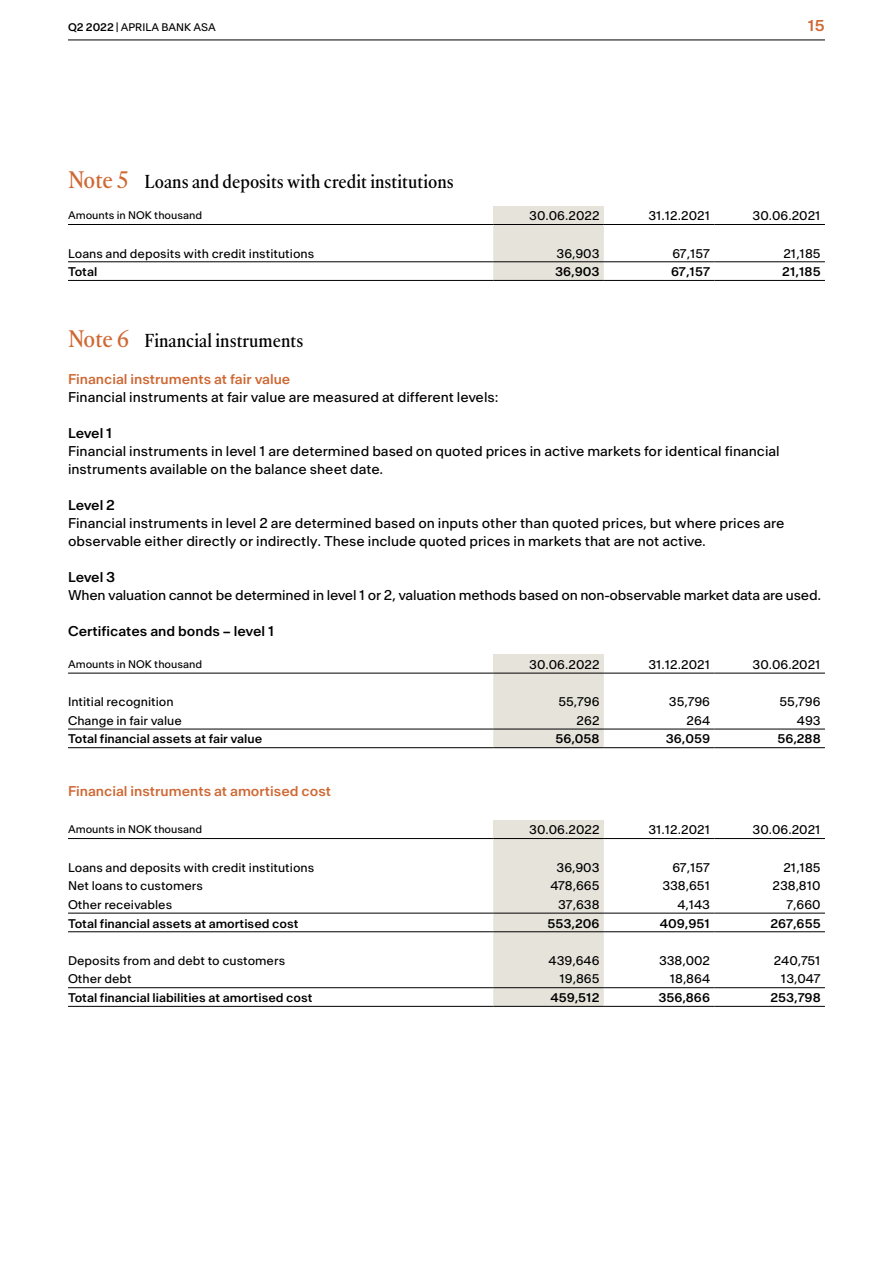
<style>
.page{position:relative;width:893px;height:1263px;background:#fff}
.page>*{position:absolute;margin:0;border:0;box-sizing:border-box;transform-origin:0 0}
.t1{font:500 condensed 16.5px "Atacama Beta";color:#000}
.t2{font:500 15px "Antarctica Beta";color:#cf6833}
.t3{font:13.5px/18px "Antarctica Beta";color:#000}
.t4{font:500 13.5px "Antarctica Beta";color:#cf6833}
.t5{font:500 13.5px "Antarctica Beta";color:#000}
.t6{font:12px "Antarctica Beta";color:#000}
.t7{font:500 12px "Antarctica Beta";color:#000}
.t8{font:10.5px "Antarctica Beta";color:#000}
.s1{font-weight:500}
.s2{font-size:21px;color:#cf6833}
</style>
<div class="page">
<hr style="left:68px;top:40px;width:757px;height:1px;background:#000">
<div style="left:493px;top:206px;width:111px;height:18px;background:#e6e3db"></div>
<div style="left:493px;top:225px;width:111px;height:55px;background:#e6e3db"></div>
<hr style="left:68px;top:261px;width:425px;height:1px;background:#000">
<hr style="left:493px;top:261px;width:111px;height:1px;background:#000">
<hr style="left:604px;top:261px;width:110px;height:1px;background:#000">
<hr style="left:714px;top:261px;width:111px;height:1px;background:#000">
<hr style="left:68px;top:280px;width:425px;height:1px;background:#000">
<hr style="left:493px;top:280px;width:111px;height:1px;background:#000">
<hr style="left:604px;top:280px;width:110px;height:1px;background:#000">
<hr style="left:714px;top:280px;width:111px;height:1px;background:#000">
<hr style="left:68px;top:224px;width:425px;height:1px;background:#000">
<hr style="left:493px;top:224px;width:111px;height:1px;background:#000">
<hr style="left:604px;top:224px;width:110px;height:1px;background:#000">
<hr style="left:714px;top:224px;width:111px;height:1px;background:#000">
<div style="left:493px;top:654px;width:111px;height:19px;background:#e6e3db"></div>
<div style="left:493px;top:674px;width:111px;height:73px;background:#e6e3db"></div>
<hr style="left:68px;top:729px;width:425px;height:1px;background:#000">
<hr style="left:493px;top:729px;width:111px;height:1px;background:#000">
<hr style="left:604px;top:729px;width:110px;height:1px;background:#000">
<hr style="left:714px;top:729px;width:111px;height:1px;background:#000">
<hr style="left:68px;top:747px;width:425px;height:1px;background:#000">
<hr style="left:493px;top:747px;width:111px;height:1px;background:#000">
<hr style="left:604px;top:747px;width:110px;height:1px;background:#000">
<hr style="left:714px;top:747px;width:111px;height:1px;background:#000">
<hr style="left:68px;top:673px;width:425px;height:1px;background:#000">
<hr style="left:493px;top:673px;width:111px;height:1px;background:#000">
<hr style="left:604px;top:673px;width:110px;height:1px;background:#000">
<hr style="left:714px;top:673px;width:111px;height:1px;background:#000">
<div style="left:493px;top:820px;width:111px;height:18px;background:#e6e3db"></div>
<div style="left:493px;top:839px;width:111px;height:167px;background:#e6e3db"></div>
<hr style="left:493px;top:913px;width:111px;height:1px;background:#000">
<hr style="left:493px;top:931px;width:111px;height:1px;background:#000">
<hr style="left:68px;top:987px;width:425px;height:1px;background:#000">
<hr style="left:493px;top:987px;width:111px;height:1px;background:#000">
<hr style="left:604px;top:987px;width:110px;height:1px;background:#000">
<hr style="left:714px;top:987px;width:111px;height:1px;background:#000">
<hr style="left:68px;top:1006px;width:425px;height:1px;background:#000">
<hr style="left:493px;top:1006px;width:111px;height:1px;background:#000">
<hr style="left:604px;top:1006px;width:110px;height:1px;background:#000">
<hr style="left:714px;top:1006px;width:111px;height:1px;background:#000">
<hr style="left:68px;top:913px;width:425px;height:1px;background:#000">
<hr style="left:604px;top:913px;width:110px;height:1px;background:#000">
<hr style="left:714px;top:913px;width:111px;height:1px;background:#000">
<hr style="left:68px;top:931px;width:425px;height:1px;background:#000">
<hr style="left:604px;top:931px;width:110px;height:1px;background:#000">
<hr style="left:714px;top:931px;width:111px;height:1px;background:#000">
<hr style="left:68px;top:838px;width:425px;height:1px;background:#000">
<hr style="left:493px;top:838px;width:111px;height:1px;background:#000">
<hr style="left:604px;top:838px;width:110px;height:1px;background:#000">
<hr style="left:714px;top:838px;width:111px;height:1px;background:#000">
<p class="t8" style="left:68px;top:20px;width:149px"><span class="s1">Q2 2022</span> | APRILA BANK ASA</p>
<p class="t2" style="left:808px;top:16px;width:18px">15</p>
<p class="t1" style="left:68px;top:170px;width:387px"><span class="s2">Note 5</span> Loans and deposits with credit institutions</p>
<p class="t8" style="left:68px;top:208px;width:136px">Amounts in NOK thousand</p>
<p class="t6" style="left:529px;top:208px;width:72px">30.06.2022</p>
<p class="t6" style="left:648px;top:208px;width:63px">31.12.2021</p>
<p class="t6" style="left:752px;top:208px;width:70px">30.06.2021</p>
<p class="t6" style="left:68px;top:245px;width:248px">Loans and deposits with credit institutions</p>
<p class="t6" style="left:556px;top:245px;width:45px">36,903</p>
<p class="t6" style="left:672px;top:245px;width:39px">67,157</p>
<p class="t6" style="left:783px;top:245px;width:39px">21,185</p>
<p class="t7" style="left:68px;top:264px;width:31px">Total</p>
<p class="t7" style="left:555px;top:264px;width:46px">36,903</p>
<p class="t7" style="left:671px;top:264px;width:40px">67,157</p>
<p class="t7" style="left:782px;top:264px;width:40px">21,185</p>
<p class="t1" style="left:68px;top:328px;width:237px"><span class="s2">Note 6</span> Financial instruments</p>
<p class="t4" style="left:68px;top:370px;width:224px">Financial instruments at fair value</p>
<p class="t3" style="left:68px;top:388px;width:432px">Financial instruments at fair value are measured at different levels:</p>
<p class="t5" style="left:68px;top:424px;width:46px">Level 1</p>
<p class="t3" style="left:68px;top:442px;width:713px">Financial instruments in level 1 are determined based on quoted prices in active markets for identical financial instruments available on the balance sheet date.</p>
<p class="t5" style="left:68px;top:496px;width:48px">Level 2</p>
<p class="t3" style="left:68px;top:514px;width:718px">Financial instruments in level 2 are determined based on inputs other than quoted prices, but where prices are observable either directly or indirectly. These include quoted prices in markets that are not active.</p>
<p class="t5" style="left:68px;top:568px;width:49px">Level 3</p>
<p class="t3" style="left:68px;top:586px;width:755px">When valuation cannot be determined in level 1 or 2, valuation methods based on non-observable market data are used.</p>
<p class="t5" style="left:68px;top:622px;width:208px">Certificates and bonds – level 1</p>
<p class="t8" style="left:68px;top:657px;width:136px">Amounts in NOK thousand</p>
<p class="t6" style="left:529px;top:656px;width:72px">30.06.2022</p>
<p class="t6" style="left:648px;top:656px;width:63px">31.12.2021</p>
<p class="t6" style="left:752px;top:656px;width:70px">30.06.2021</p>
<p class="t6" style="left:68px;top:694px;width:107px">Intitial recognition</p>
<p class="t6" style="left:558px;top:694px;width:43px">55,796</p>
<p class="t6" style="left:669px;top:694px;width:43px">35,796</p>
<p class="t6" style="left:779px;top:694px;width:43px">55,796</p>
<p class="t6" style="left:68px;top:712px;width:115px">Change in fair value</p>
<p class="t6" style="left:577px;top:712px;width:24px">262</p>
<p class="t6" style="left:687px;top:712px;width:25px">264</p>
<p class="t6" style="left:797px;top:712px;width:25px">493</p>
<p class="t7" style="left:68px;top:731px;width:196px">Total financial assets at fair value</p>
<p class="t7" style="left:555px;top:731px;width:46px">56,058</p>
<p class="t7" style="left:666px;top:731px;width:46px">36,059</p>
<p class="t7" style="left:777px;top:731px;width:45px">56,288</p>
<p class="t4" style="left:68px;top:782px;width:265px">Financial instruments at amortised cost</p>
<p class="t8" style="left:68px;top:822px;width:136px">Amounts in NOK thousand</p>
<p class="t6" style="left:529px;top:822px;width:72px">30.06.2022</p>
<p class="t6" style="left:648px;top:822px;width:63px">31.12.2021</p>
<p class="t6" style="left:752px;top:822px;width:70px">30.06.2021</p>
<p class="t6" style="left:68px;top:859px;width:248px">Loans and deposits with credit institutions</p>
<p class="t6" style="left:556px;top:859px;width:45px">36,903</p>
<p class="t6" style="left:672px;top:859px;width:39px">67,157</p>
<p class="t6" style="left:783px;top:859px;width:39px">21,185</p>
<p class="t6" style="left:68px;top:878px;width:136px">Net loans to customers</p>
<p class="t6" style="left:550px;top:878px;width:51px">478,665</p>
<p class="t6" style="left:662px;top:878px;width:49px">338,651</p>
<p class="t6" style="left:772px;top:878px;width:50px">238,810</p>
<p class="t6" style="left:68px;top:896px;width:106px">Other receivables</p>
<p class="t6" style="left:558px;top:896px;width:43px">37,638</p>
<p class="t6" style="left:677px;top:896px;width:34px">4,143</p>
<p class="t6" style="left:786px;top:896px;width:36px">7,660</p>
<p class="t7" style="left:68px;top:915px;width:232px">Total financial assets at amortised cost</p>
<p class="t7" style="left:547px;top:915px;width:53px">553,206</p>
<p class="t7" style="left:660px;top:915px;width:52px">409,951</p>
<p class="t7" style="left:770px;top:915px;width:52px">267,655</p>
<p class="t6" style="left:68px;top:952px;width:219px">Deposits from and debt to customers</p>
<p class="t6" style="left:549px;top:952px;width:52px">439,646</p>
<p class="t6" style="left:659px;top:952px;width:53px">338,002</p>
<p class="t6" style="left:774px;top:952px;width:48px">240,751</p>
<p class="t6" style="left:68px;top:971px;width:65px">Other debt</p>
<p class="t6" style="left:559px;top:971px;width:42px">19,865</p>
<p class="t6" style="left:670px;top:971px;width:42px">18,864</p>
<p class="t6" style="left:781px;top:971px;width:41px">13,047</p>
<p class="t7" style="left:68px;top:990px;width:246px">Total financial liabilities at amortised cost</p>
<p class="t7" style="left:550px;top:990px;width:51px">459,512</p>
<p class="t7" style="left:658px;top:990px;width:53px">356,866</p>
<p class="t7" style="left:770px;top:990px;width:52px">253,798</p>
</div>
